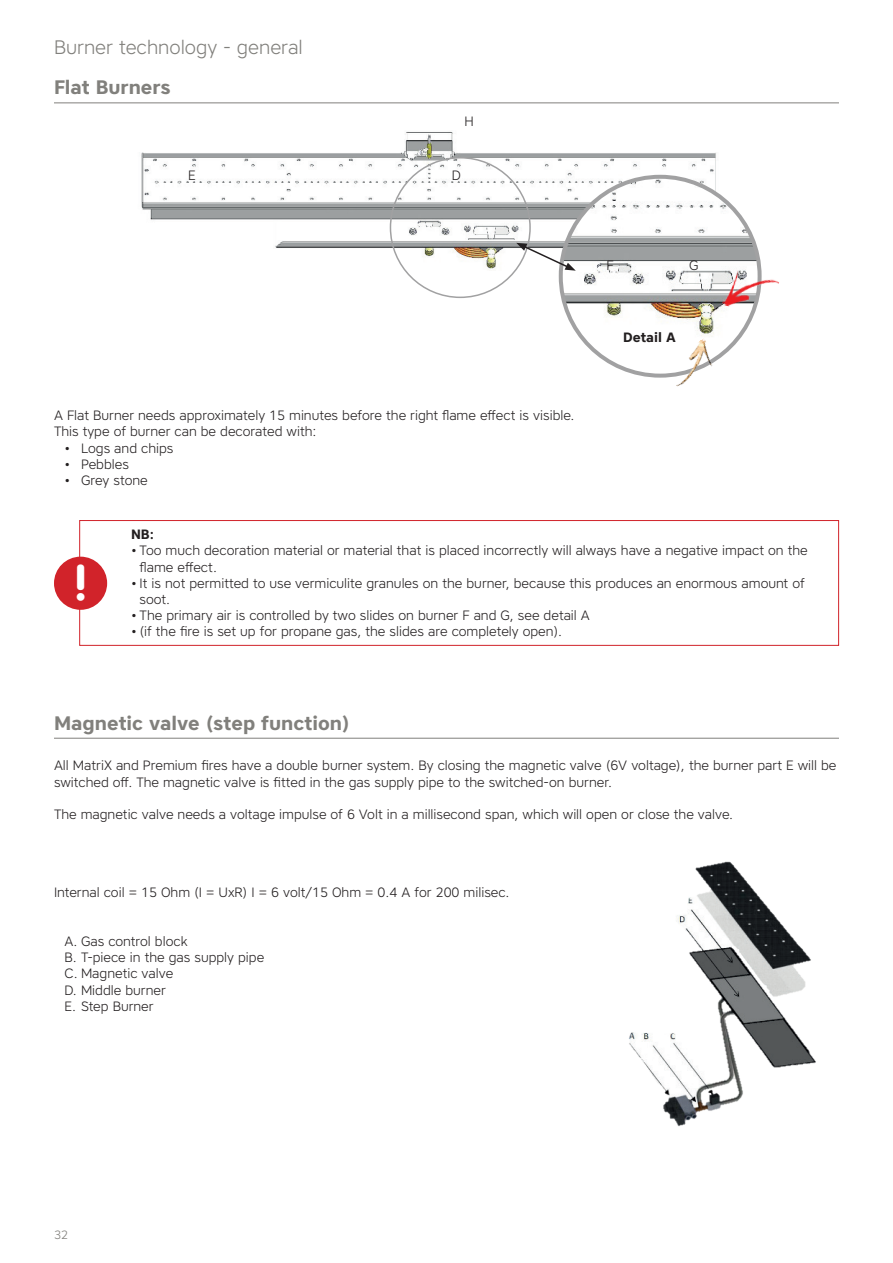
<style>
.page{position:relative;width:893px;height:1263px;background:#fff}
.page>*{position:absolute;margin:0;border:0;box-sizing:border-box;transform-origin:0 0}
.t1{font:49.5px "VAG Rounded Bold";color:#fff}
.t2{font:700 19.5px "Core Sans A65";color:#81807c}
.t3{font:300 19.5px "Core Sans A35";color:#81807c}
.t4{font:300 13.5px/16.2px "Core Sans A35";color:#231f20}
.t5{font:700 13.5px "Core Sans A65";color:#231f20}
.t6{font:300 12px "Core Sans A35";color:#81807c}
</style>
<div class="page">
<hr style="left:54px;top:103px;width:785px;height:1px;background:#81807c">
<hr style="left:54px;top:738px;width:785px;height:1px;background:#81807c">
<img style="left:141px;top:131px;width:592px;height:161px">
<img style="left:561px;top:177px;width:199px;height:199px;border-radius:99px">
<svg style="left:516px;top:243px;width:60px;height:28px"></svg>
<img style="left:722px;top:269px;width:57px;height:46px">
<img style="left:662px;top:338px;width:57px;height:49px">
<div style="left:79px;top:520px;width:760px;height:126px;border:1px solid #d1232a"></div>
<div style="left:54px;top:557px;width:53px;height:53px;background:#d1232a;border-radius:50%"></div>
<img style="left:629px;top:861px;width:187px;height:266px">
<h2 class="t3" style="left:54px;top:35px;width:250px">Burner technology - general</h2>
<h2 class="t2" style="left:54px;top:74px;width:118px">Flat Burners</h2>
<p class="t4" style="left:464px;top:113px;width:11px">H</p>
<p class="t4" style="left:188px;top:167px;width:9px">E</p>
<p class="t4" style="left:452px;top:167px;width:11px">D</p>
<p class="t4" style="left:54px;top:407px;width:522px">A Flat Burner needs approximately 15 minutes before the right flame effect is visible.<br>This type of burner can be decorated with:</p>
<p class="t4" style="left:65px;top:439px;width:110px">• Logs and chips</p>
<p class="t4" style="left:65px;top:456px;width:66px">• Pebbles</p>
<p class="t4" style="left:65px;top:472px;width:85px">• Grey stone</p>
<p class="t4" style="left:606px;top:257px;width:9px">F</p>
<p class="t4" style="left:689px;top:257px;width:11px">G</p>
<p class="t5" style="left:623px;top:328px;width:54px">Detail A</p>
<h1 class="t1" style="left:72px;top:553px;width:18px">!</h1>
<p class="t5" style="left:131px;top:526px;width:24px">NB:</p>
<p class="t4" style="left:140px;top:542px;width:670px;text-indent:-9px">• Too much decoration material or material that is placed incorrectly will always have a negative impact on the flame effect.</p>
<p class="t4" style="left:140px;top:575px;width:667px;text-indent:-9px">• It is not permitted to use vermiculite granules on the burner, because this produces an enormous amount of soot.</p>
<p class="t4" style="left:131px;top:607px;width:460px">• The primary air is controlled by two slides on burner F and G, see detail A</p>
<p class="t4" style="left:131px;top:623px;width:433px">• (if the fire is set up for propane gas, the slides are completely open).</p>
<h2 class="t2" style="left:54px;top:710px;width:297px">Magnetic valve (step function)</h2>
<p class="t4" style="left:54px;top:757px;width:784px">All MatriX and Premium fires have a double burner system. By closing the magnetic valve (6V voltage), the burner part E will be switched off. The magnetic valve is fitted in the gas supply pipe to the switched-on burner.</p>
<p class="t4" style="left:54px;top:806px;width:681px">The magnetic valve needs a voltage impulse of 6 Volt in a millisecond span, which will open or close the valve.</p>
<p class="t4" style="left:54px;top:884px;width:457px">Internal coil = 15 Ohm (I = UxR) I = 6 volt/15 Ohm = 0.4 A for 200 milisec.</p>
<p class="t4" style="left:65px;top:933px;width:201px">A. Gas control block<br>B. T-piece in the gas supply pipe<br>C. Magnetic valve<br>D. Middle burner<br>E. Step Burner</p>
<p class="t6" style="left:54px;top:1227px;width:16px">32</p>
</div>
